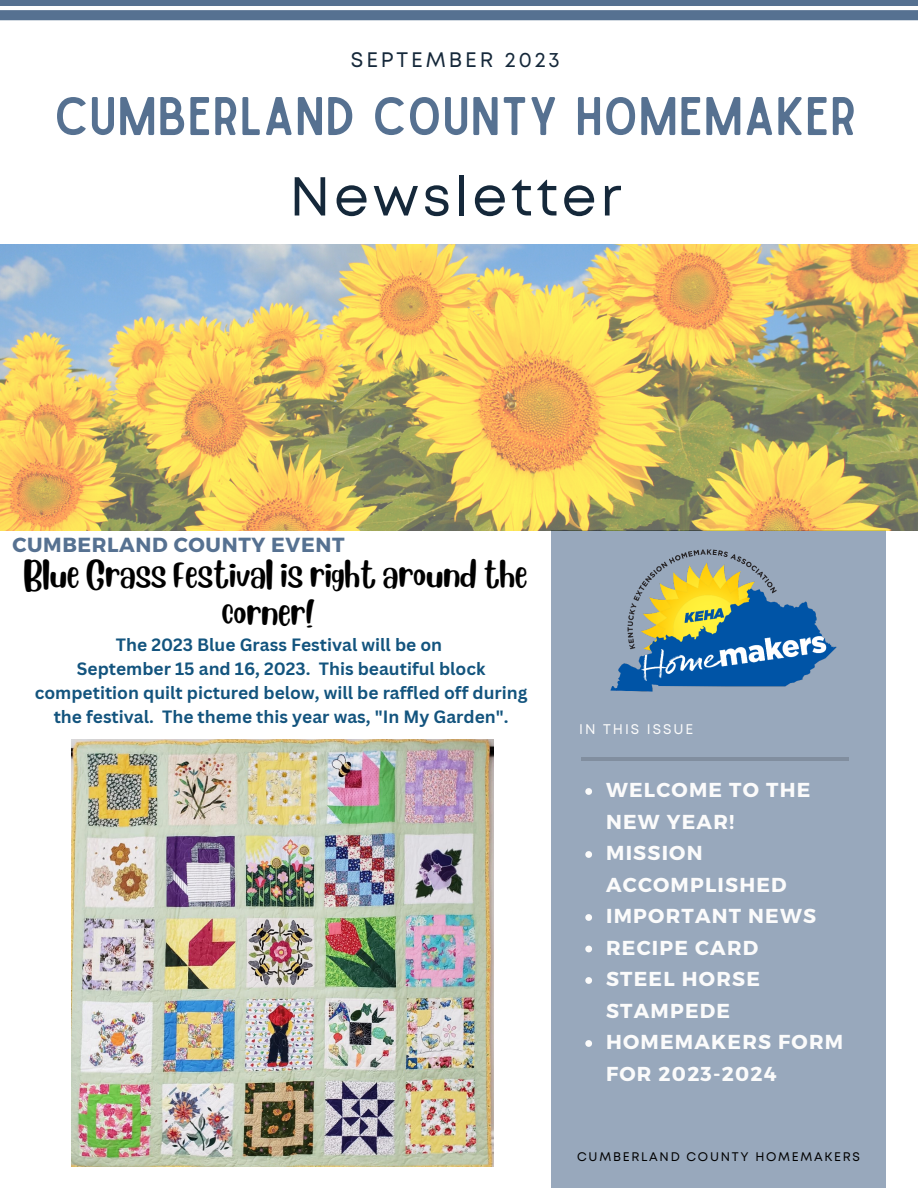
<style>
.page{position:relative;width:918px;height:1188px;background:#fff}
.page>*{position:absolute;margin:0;border:0;box-sizing:border-box;transform-origin:0 0}
.t1{font:54.6px "Mont";letter-spacing:.07em;color:#15283a}
.t2{font:51.9px "Sailors";letter-spacing:.02em;color:#567191}
.t3{font:27.3px/37.3px "Blueberry";color:#000;text-align:center}
.t4{font:21px "Mont";letter-spacing:.14em;color:#15283a}
.t5{font:700 20.4px "Montserrat";letter-spacing:.03em;color:#567191}
.t6{font:700 20.1px/31.5px "Montserrat";letter-spacing:.06em;color:#fbfbfb}
.t7{font:700 17.4px/23.9px "Canva Sans";color:#13547e;text-align:center}
.t8{font:13.95px "Mont";letter-spacing:.14em;color:#fbfbfb}
.t9{font:12.45px "Mont";letter-spacing:.14em;color:#000}
</style>
<div class="page">
<div style="left:551px;top:530px;width:334px;height:658px;background:#98a8bc"></div>
<hr style="left:581px;top:757px;width:268px;height:4px;background:#818e9f">
<img style="left:0;top:245px;width:918px;height:285px">
<svg style="left:0;top:10px;width:918px;height:10px;background:#587292"></svg>
<div style="left:0;top:0;width:918px;height:6px;background:#567191"></div>
<img style="left:610px;top:549px;width:227px;height:143px">
<img style="left:72px;top:739px;width:422px;height:428px">
<svg style="left:585px;top:788px;width:7px;height:7px"></svg>
<svg style="left:585px;top:851px;width:7px;height:7px"></svg>
<svg style="left:585px;top:914px;width:7px;height:7px"></svg>
<svg style="left:585px;top:946px;width:7px;height:6px"></svg>
<svg style="left:585px;top:977px;width:7px;height:7px"></svg>
<svg style="left:585px;top:1040px;width:7px;height:7px"></svg>
<p class="t4" style="left:351px;top:52px;width:210px">SEPTEMBER 2023</p>
<p class="t2" style="left:54px;top:97px;width:803px">CUMBERLAND COUNTY HOMEMAKER</p>
<p class="t1" style="left:289px;top:176px;width:333px">Newsletter</p>
<p class="t5" style="left:12px;top:532px;width:334px">CUMBERLAND COUNTY EVENT</p>
<p class="t3" style="left:24px;top:552px;width:505px">Blue Grass Festival is right around the corner!</p>
<p class="t7" style="left:116px;top:632px;width:328px">The 2023 Blue Grass Festival will be on</p>
<p class="t7" style="left:35px;top:656px;width:494px">September 15 and 16, 2023. This beautiful block competition quilt pictured below, will be raffled off during the festival. The theme this year was, "In My Garden".</p>
<p class="t8" style="left:579px;top:724px;width:115px">IN THIS ISSUE</p>
<p class="t6" style="left:606px;top:773px;width:206px">WELCOME TO THE<br>NEW YEAR!</p>
<p class="t6" style="left:606px;top:836px;width:182px">MISSION<br>ACCOMPLISHED</p>
<p class="t6" style="left:606px;top:899px;width:211px">IMPORTANT NEWS</p>
<p class="t6" style="left:606px;top:931px;width:154px">RECIPE CARD</p>
<p class="t6" style="left:606px;top:962px;width:155px">STEEL HORSE<br>STAMPEDE</p>
<p class="t6" style="left:606px;top:1025px;width:239px">HOMEMAKERS FORM<br>FOR 2023-2024</p>
<p class="t9" style="left:577px;top:1152px;width:284px">CUMBERLAND COUNTY HOMEMAKERS</p>
</div>
